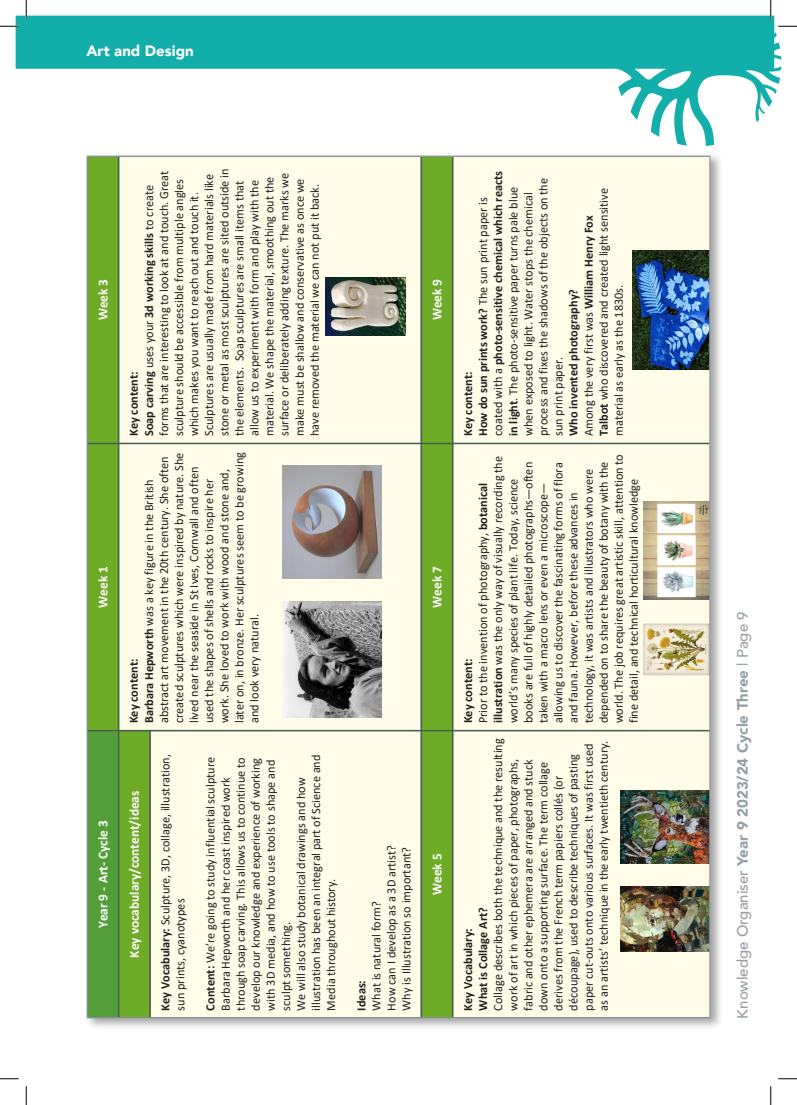
<style>
.page{position:relative;width:797px;height:1105px;background:#fff}
.page>*{position:absolute;margin:0;border:0;box-sizing:border-box;transform-origin:0 0}
.t1{font:500 15px "Avenir";color:#959fa6}
.t2{font:900 15px "Avenir";color:#fff}
.t3{font:700 13.5px "Calibri";color:#fff}
.t4{font:12.62px "Calibri";color:#231f20}
.t5{font:12.5px/15px "Calibri";color:#231f20}
.t6{font:12.5px/15.1px "Calibri";color:#202124}
.s1{font-weight:700}
.s2{font-weight:900}
</style>
<div class="page">
<svg style="left:16px;top:16px;width:765px;height:130px"></svg>
<div style="left:85px;top:152px;width:638px;height:878px;background:#231f20;opacity:.4"></div>
<div style="left:87px;top:731px;width:32px;height:287px;background:#549e39"></div>
<div style="left:87px;top:443px;width:32px;height:288px;background:#6eab27"></div>
<div style="left:87px;top:156px;width:32px;height:287px;background:#6eab27"></div>
<div style="left:119px;top:731px;width:31px;height:287px;background:#6eab27"></div>
<div style="left:119px;top:443px;width:302px;height:288px;background:#fffce7"></div>
<div style="left:119px;top:156px;width:302px;height:287px;background:#fffce7"></div>
<div style="left:150px;top:731px;width:271px;height:287px;background:#fffce7"></div>
<div style="left:421px;top:731px;width:32px;height:287px;background:#6eab27"></div>
<div style="left:421px;top:443px;width:32px;height:288px;background:#6eab27"></div>
<div style="left:421px;top:156px;width:32px;height:287px;background:#6eab27"></div>
<div style="left:453px;top:731px;width:256px;height:287px;background:#fffce7"></div>
<div style="left:453px;top:443px;width:256px;height:288px;background:#fffce7"></div>
<div style="left:453px;top:156px;width:256px;height:287px;background:#fffce7"></div>
<hr style="left:87px;top:730px;width:622px;height:1px;background:#455f51">
<hr style="left:87px;top:443px;width:622px;height:1px;background:#455f51">
<hr style="left:118px;top:156px;width:1px;height:862px;background:#455f51">
<hr style="left:149px;top:730px;width:2px;height:288px;background:#455f51">
<hr style="left:420px;top:156px;width:2px;height:862px;background:#455f51">
<hr style="left:452px;top:156px;width:1px;height:862px;background:#455f51">
<img style="left:282px;top:601px;width:100px;height:116px">
<img style="left:282px;top:466px;width:100px;height:112px">
<img style="left:326px;top:277px;width:79px;height:59px">
<img style="left:620px;top:886px;width:88px;height:65px">
<img style="left:644px;top:624px;width:64px;height:52px">
<img style="left:644px;top:501px;width:64px;height:98px">
<img style="left:632px;top:250px;width:76px;height:119px">
<img style="left:620px;top:790px;width:88px;height:73px">
<svg style="left:0;top:25px;width:19px;height:2px"></svg>
<svg style="left:778px;top:25px;width:19px;height:2px"></svg>
<svg style="left:0;top:1078px;width:19px;height:1px"></svg>
<svg style="left:778px;top:1078px;width:19px;height:1px"></svg>
<svg style="left:25px;top:0;width:2px;height:19px"></svg>
<svg style="left:25px;top:1086px;width:2px;height:19px"></svg>
<svg style="left:770px;top:0;width:1px;height:19px"></svg>
<svg style="left:770px;top:1086px;width:1px;height:19px"></svg>
<p class="t2" style="left:86px;top:38px;width:109px">Art and Design</p>
<p class="t3" style="left:93px;top:320px;width:43px;rotate:-90deg">Week 3</p>
<p class="t3" style="left:93px;top:608px;width:43px;rotate:-90deg">Week 1</p>
<p class="t3" style="left:93px;top:928px;width:110px;rotate:-90deg">Year 9 - Art- Cycle 3</p>
<p class="t5" style="left:126px;top:436px;width:267px;rotate:-90deg"><span class="s1">Key content:<br>Soap carving</span> uses your <span class="s1">3d working skills</span> to create forms that are interesting to look at and touch. Great sculpture should be accessible from multiple angles which makes you want to reach out and touch it.</p>
<p class="t4" style="left:200px;top:436px;width:264px;rotate:-90deg">Sculptures are usually made from hard materials like</p>
<p class="t5" style="left:216px;top:436px;width:269px;rotate:-90deg">stone or metal as most sculptures are sited outside in the elements. Soap sculptures are small items that allow us to experiment with form and play with the material. We shape the material, smoothing out the surface or deliberately adding texture. The marks we make must be shallow and conservative as once we have removed the material we can not put it back.</p>
<p class="t5" style="left:216px;top:723px;width:273px;rotate:-90deg">work. She loved to work with wood and stone and, later on, in bronze. Her sculptures seem to be growing and look very natural.</p>
<p class="t5" style="left:126px;top:723px;width:272px;rotate:-90deg"><span class="s1">Key content:<br>Barbara Hepworth</span> was a key figure in the British abstract art movement in the 20th century. She often created sculptures which were inspired by nature. She lived near the seaside in St Ives, Cornwall and often</p>
<p class="t4" style="left:200px;top:723px;width:246px;rotate:-90deg">used the shapes of shells and rocks to inspire her</p>
<p class="t3" style="left:125px;top:958px;width:168px;rotate:-90deg">Key vocabulary/content/ideas</p>
<p class="t5" style="left:157px;top:1010px;width:258px;rotate:-90deg"><span class="s1">Key Vocabulary:</span> Sculpture, 3D, collage, illustration, sun prints, cyanotypes</p>
<p class="t5" style="left:203px;top:1010px;width:255px;rotate:-90deg"><span class="s1">Content:</span> We’re going to study influential sculpture Barbara Hepworth and her coast inspired work through soap carving. This allows us to continue to develop our knowledge and experience of working</p>
<p class="t4" style="left:262px;top:1010px;width:252px;rotate:-90deg">with 3D media, and how to use tools to shape and</p>
<p class="t5" style="left:278px;top:1010px;width:257px;rotate:-90deg">sculpt something.<br>We will also study botanical drawings and how illustration has been an integral part of Science and Media throughout history.</p>
<p class="t3" style="left:427px;top:320px;width:43px;rotate:-90deg">Week 9</p>
<p class="t3" style="left:427px;top:608px;width:43px;rotate:-90deg">Week 7</p>
<p class="t5" style="left:353px;top:1010px;width:167px;rotate:-90deg"><span class="s1">Ideas:<br></span>What is natural form?<br>How can I develop as a 3D artist?</p>
<p class="t4" style="left:397px;top:1010px;width:165px;rotate:-90deg">Why is Illustration so important?</p>
<p class="t3" style="left:427px;top:895px;width:43px;rotate:-90deg">Week 5</p>
<p class="t6" style="left:460px;top:436px;width:267px;rotate:-90deg"><span class="s1">Key content:<br>How do sun prints work?</span> The sun print paper is coated with a <span class="s1">photo-sensitive chemical which reacts in light</span>. The photo-sensitive paper turns pale blue when exposed to light. Water stops the chemical process and fixes the shadows of the objects on the sun print paper.<br><span class="s1">Who invented photography?<br></span>Among the very first was <span class="s1">William Henry Fox<br>Talbot</span> who discovered and created light sensitive material as early as the 1830s.</p>
<p class="t5" style="left:460px;top:723px;width:270px;rotate:-90deg"><span class="s1">Key content:<br></span>Prior to the invention of photography, <span class="s1">botanical illustration</span> was the only way of visually recording the world’s many species of plant life. Today, science books are full of highly detailed photographs—often taken with a macro lens or even a microscope— allowing us to discover the fascinating forms of flora and fauna. However, before these advances in technology, it was artists and illustrators who were depended on to share the beauty of botany with the world. The job requires great artistic skill, attention to fine detail, and technical horticultural knowledge</p>
<p class="t5" style="left:460px;top:1010px;width:274px;rotate:-90deg"><span class="s1">Key Vocabulary:<br>What is Collage Art?<br></span>Collage describes both the technique and the resulting work of art in which pieces of paper, photographs, fabric and other ephemera are arranged and stuck down onto a supporting surface. The term collage derives from the French term papiers collés (or découpage), used to describe techniques of pasting paper cut-outs onto various surfaces. It was first used as an artists’ technique in the early twentieth century.</p>
<p class="t1" style="left:729px;top:1018px;width:408px;rotate:-90deg">Knowledge Organiser <span class="s2">Year 9 2023/24 Cycle Three</span> | Page 9</p>
</div>
